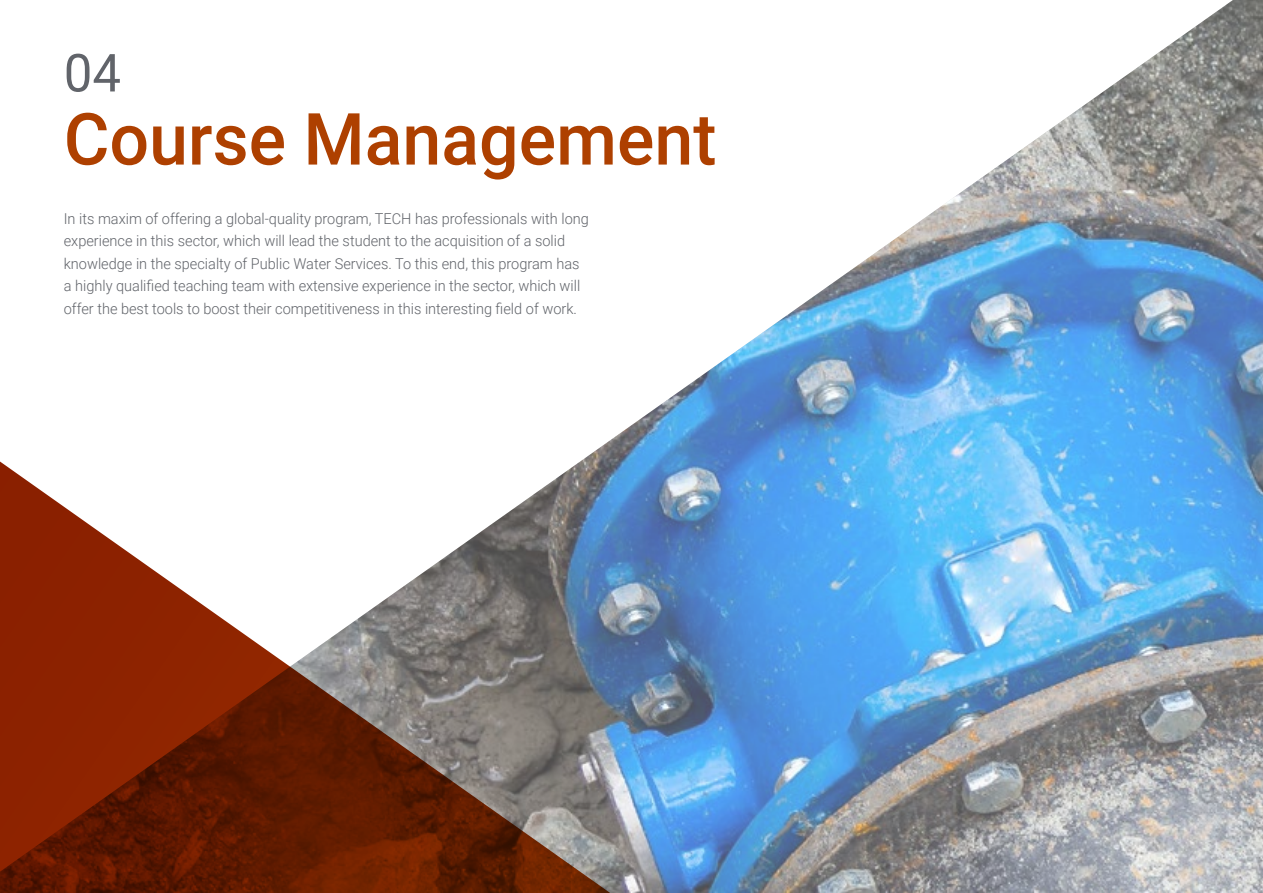
<style>
.page{position:relative;width:1263px;height:893px;background:#fff}
.page>*{position:absolute;margin:0;border:0;box-sizing:border-box;transform-origin:0 0}
.t1{font:500 72px "Roboto";color:#ae4000}
.t2{font:52.5px "Roboto";color:#61646a}
.t3{font:300 15px/22.5px "Roboto";color:#61646a}
</style>
<div class="page">
<img style="left:602px;top:0;width:661px;height:893px">
<svg style="left:0;top:446px;width:640px;height:447px"></svg>
<h2 class="t2" style="left:64px;top:36px;width:59px">04</h2>
<h1 class="t1" style="left:64px;top:89px;width:654px">Course Management</h1>
<p class="t3" style="left:64px;top:207px;width:527px">In its maxim of offering a global-quality program, TECH has professionals with long experience in this sector, which will lead the student to the acquisition of a solid knowledge in the specialty of Public Water Services. To this end, this program has a highly qualified teaching team with extensive experience in the sector, which will offer the best tools to boost their competitiveness in this interesting field of work.</p>
</div>
